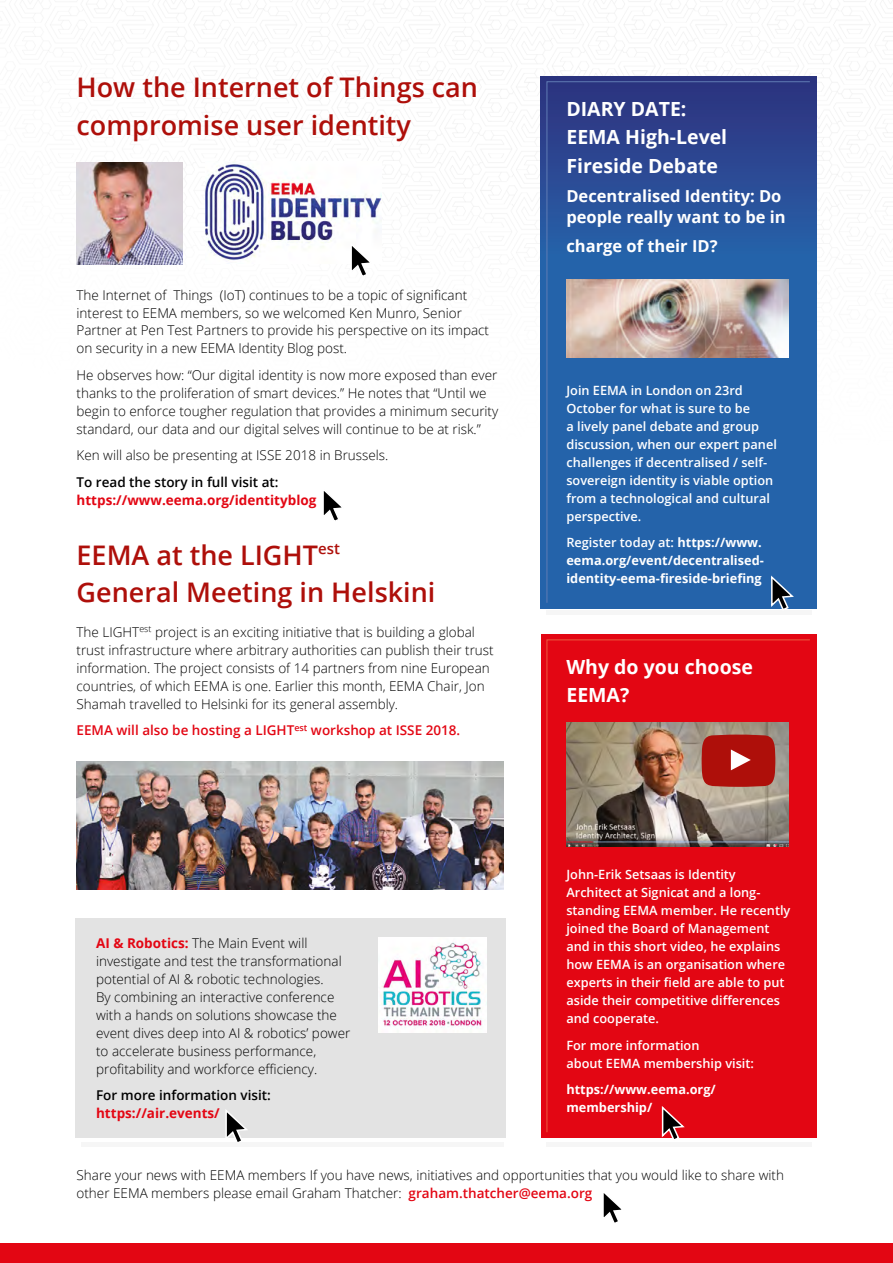
<style>
.page{position:relative;width:893px;height:1263px;background:#fff}
.page>*{position:absolute;margin:0;border:0;box-sizing:border-box;transform-origin:0 0}
.t1{font:600 27px/37.5px "Open Sans";color:#ae0f0a}
.t2{font:700 19.5px/28.5px "Open Sans";color:#fff}
.t3{font:700 16.5px/21px "Open Sans";color:#fff}
.t4{font:300 13.5px/18px "Open Sans";color:#000}
.t5{font:600 13.5px "Open Sans";color:#000}
.t6{font:700 13.5px "Open Sans";color:#e30613}
.t7{font:600 13.5px "Open Sans";color:#e30613}
.t8{font:600 12.75px/18px "Open Sans";color:#fff}
.t9{font:700 12.75px/18px "Open Sans";color:#fff}
.s1{font-weight:700;color:#e30613}
.s2{font-weight:600}
.s3{font-weight:600;color:#e30613}
</style>
<div class="page">
<img style="left:0;top:0;width:893px;height:1244px">
<div style="left:75px;top:918px;width:431px;height:220px;background:#e3e3e3"></div>
<hr style="left:546px;top:610px;width:266px;height:4px;background:#f6f6f6">
<div style="left:0;top:1244px;width:893px;height:19px;background:#e30613"></div>
<svg style="left:541px;top:77px;width:275px;height:531px;background:#26569e"></svg>
<svg style="left:546px;top:81px;width:265px;height:522px;background:#2759a1"></svg>
<svg style="left:321px;top:486px;width:26px;height:37px"></svg>
<svg style="left:224px;top:1109px;width:26px;height:33px"></svg>
<svg style="left:601px;top:1188px;width:26px;height:38px"></svg>
<svg style="left:770px;top:574px;width:26px;height:36px"></svg>
<img style="left:77px;top:162px;width:105px;height:103px">
<img style="left:567px;top:279px;width:221px;height:78px">
<img style="left:206px;top:162px;width:175px;height:102px">
<svg style="left:349px;top:241px;width:26px;height:38px"></svg>
<img style="left:77px;top:762px;width:426px;height:127px">
<div style="left:546px;top:1142px;width:266px;height:5px;background:#f6f6f6"></div>
<div style="left:81px;top:1142px;width:422px;height:5px;background:#f6f6f6"></div>
<div style="left:541px;top:635px;width:275px;height:503px;background:#e30613"></div>
<svg style="left:546px;top:639px;width:264px;height:493px"></svg>
<svg style="left:660px;top:1104px;width:26px;height:38px"></svg>
<img style="left:567px;top:723px;width:221px;height:123px">
<svg style="left:702px;top:735px;width:73px;height:52px;background:#b2221d"></svg>
<img style="left:378px;top:937px;width:108px;height:95px">
<h1 class="t1" style="left:77px;top:68px;width:403px">How the Internet of Things can compromise user identity</h1>
<p class="t4" style="left:77px;top:285px;width:414px">The Internet of Things (IoT) continues to be a topic of significant interest to EEMA members, so we welcomed Ken Munro, Senior Partner at Pen Test Partners to provide his perspective on its impact on security in a new EEMA Identity Blog post.</p>
<p class="t4" style="left:77px;top:366px;width:423px">He observes how: “Our digital identity is now more exposed than ever thanks to the proliferation of smart devices.” He notes that “Until we begin to enforce tougher regulation that provides a minimum security standard, our data and our digital selves will continue to be at risk.”</p>
<p class="t4" style="left:77px;top:446px;width:313px">Ken will also be presenting at ISSE 2018 in Brussels.</p>
<p class="t5" style="left:77px;top:473px;width:203px">To read the story in full visit at:</p>
<p class="t6" style="left:77px;top:491px;width:241px">https://www.eema.org/identityblog</p>
<h1 class="t1" style="left:77px;top:536px;width:360px">EEMA at the LIGHT<sup>est<br></sup>General Meeting in Helskini</h1>
<p class="t4" style="left:77px;top:623px;width:419px">The LIGHT<sup>est</sup> project is an exciting initiative that is building a global trust infrastructure where arbitrary authorities can publish their trust information. The project consists of 14 partners from nine European countries, of which EEMA is one. Earlier this month, EEMA Chair, Jon Shamah travelled to Helsinki for its general assembly.</p>
<p class="t7" style="left:77px;top:721px;width:385px">EEMA will also be hosting a LIGHT<sup>est</sup> workshop at ISSE 2018.</p>
<p class="t4" style="left:96px;top:933px;width:256px"><span class="s1">AI &amp; Robotics:</span> The Main Event will investigate and test the transformational potential of AI &amp; robotic technologies.<br>By combining an interactive conference with a hands on solutions showcase the event dives deep into AI &amp; robotics’ power to accelerate business performance, profitability and workforce efficiency.</p>
<p class="t5" style="left:96px;top:1086px;width:176px">For more information visit:</p>
<p class="t6" style="left:96px;top:1104px;width:125px">https://air.events/</p>
<h2 class="t2" style="left:566px;top:94px;width:162px">DIARY DATE:<br>EEMA High-Level<br>Fireside Debate</h2>
<p class="t3" style="left:566px;top:185px;width:221px">Decentralised Identity: Do people really want to be in</p>
<p class="t3" style="left:566px;top:235px;width:153px">charge of their ID?</p>
<p class="t8" style="left:566px;top:381px;width:212px">Join EEMA in London on 23rd<br>October for what is sure to be<br>a lively panel debate and group discussion, when our expert panel challenges if decentralised / self&shy;sovereign identity is viable option from a technological and cultural perspective.</p>
<p class="t9" style="left:566px;top:533px;width:199px"><span class="s2">Register today at:</span> https://www. eema.org/event/decentralised&shy;identity-eema-fireside-briefing</p>
<h2 class="t2" style="left:566px;top:652px;width:188px">Why do you choose<br>EEMA?</h2>
<p class="t8" style="left:566px;top:865px;width:226px">John-Erik Setsaas is Identity<br>Architect at Signicat and a long&shy;standing EEMA member. He recently joined the Board of Management and in this short video, he explains how EEMA is an organisation where experts in their field are able to put aside their competitive differences and cooperate.</p>
<p class="t8" style="left:566px;top:1036px;width:189px">For more information<br>about EEMA membership visit:</p>
<p class="t9" style="left:566px;top:1080px;width:151px">https://www.eema.org/ membership/</p>
<p class="t4" style="left:77px;top:1165px;width:709px">Share your news with EEMA members If you have news, initiatives and opportunities that you would like to share with other EEMA members please email Graham Thatcher: <span class="s3">graham.thatcher@eema.org</span></p>
</div>
